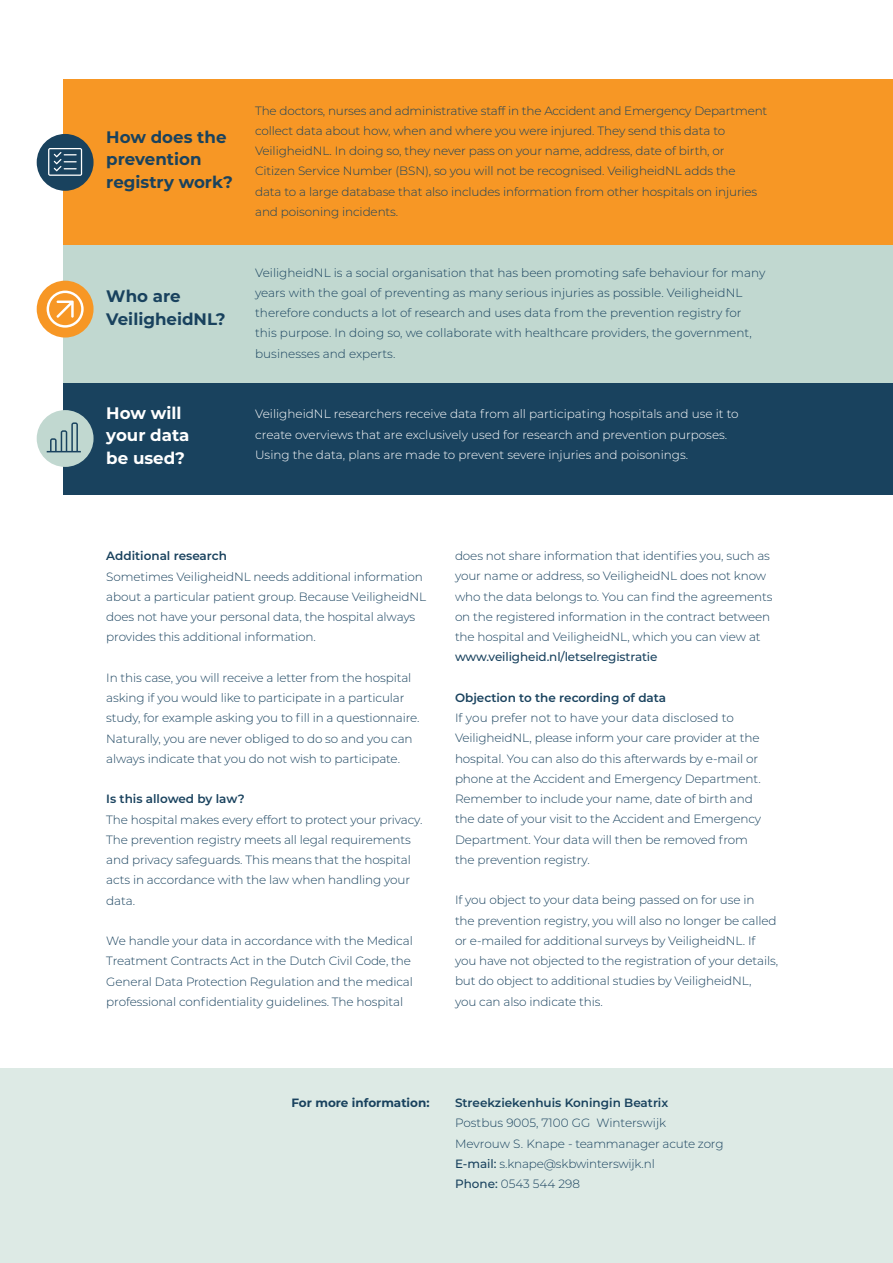
<style>
.page{position:relative;width:893px;height:1263px;background:#fff}
.page>*{position:absolute;margin:0;border:0;box-sizing:border-box;transform-origin:0 0}
.t1{font:700 16.65px/22.5px "Montserrat";color:#19425e}
.t2{font:700 16.65px/22.5px "Montserrat";color:#fff}
.t3{font:300 12px/20.2px "Montserrat";letter-spacing:-.01em;color:#19425e}
.t4{font:300 12px/20.2px "Montserrat";color:#fff}
.t5{font:600 12px "Montserrat";color:#19425e}
.t6{font:500 12px "Montserrat";letter-spacing:-.01em;color:#19425e}
.t7{font:700 12px "Montserrat";color:#19425e}
.s1{font-weight:500}
</style>
<div class="page">
<div style="left:64px;top:224px;width:829px;height:175px;background:#c1d8d0"></div>
<div style="left:64px;top:80px;width:829px;height:165px;background:#f79725"></div>
<div style="left:64px;top:383px;width:829px;height:111px;background:#19425e"></div>
<div style="left:0;top:1068px;width:893px;height:195px;background:#ddeae5"></div>
<div style="left:37px;top:281px;width:57px;height:56px;background:#f79725;border-radius:50%"></div>
<div style="left:37px;top:134px;width:57px;height:57px;background:#19425e;border-radius:50%"></div>
<svg style="left:48px;top:148px;width:34px;height:28px"></svg>
<svg style="left:47px;top:291px;width:37px;height:37px"></svg>
<div style="left:37px;top:410px;width:57px;height:57px;background:#c1d8d0;border-radius:50%"></div>
<svg style="left:47px;top:422px;width:34px;height:30px"></svg>
<h1 class="t1" style="left:106px;top:125px;width:128px">How does the prevention registry work?</h1>
<h1 class="t1" style="left:106px;top:284px;width:121px">Who are<br>VeiligheidNL?</h1>
<h1 class="t2" style="left:106px;top:401px;width:85px">How will your data be used?</h1>
<p class="t3" style="left:255px;top:100px;width:514px">The doctors, nurses and administrative staff in the Accident and Emergency Department collect data about how, when and where you were injured. They send this data to VeiligheidNL. In doing so, they never pass on your name, address, date of birth, or Citizen Service Number (BSN), so you will not be recognised. VeiligheidNL adds the<br>data to a large database that also includes information from other hospitals on injuries and poisoning incidents.</p>
<p class="t3" style="left:255px;top:262px;width:512px">VeiligheidNL is a social organisation that has been promoting safe behaviour for many years with the goal of preventing as many serious injuries as possible. VeiligheidNL therefore conducts a lot of research and uses data from the prevention registry for this purpose. In doing so, we collaborate with healthcare providers, the government, businesses and experts.</p>
<p class="t4" style="left:255px;top:403px;width:485px">VeiligheidNL researchers receive data from all participating hospitals and use it to create overviews that are exclusively used for research and prevention purposes.<br>Using the data, plans are made to prevent severe injuries and poisonings.</p>
<p class="t5" style="left:106px;top:547px;width:122px">Additional research</p>
<p class="t3" style="left:106px;top:566px;width:321px">Sometimes VeiligheidNL needs additional information about a particular patient group. Because VeiligheidNL does not have your personal data, the hospital always provides this additional information.</p>
<p class="t3" style="left:106px;top:667px;width:315px">In this case, you will receive a letter from the hospital asking if you would like to participate in a particular study, for example asking you to fill in a questionnaire.<br>Naturally, you are never obliged to do so and you can always indicate that you do not wish to participate.</p>
<p class="t5" style="left:106px;top:790px;width:140px">Is this allowed by law?</p>
<p class="t3" style="left:106px;top:809px;width:318px">The hospital makes every effort to protect your privacy.<br>The prevention registry meets all legal requirements and privacy safeguards. This means that the hospital acts in accordance with the law when handling your data.</p>
<p class="t3" style="left:106px;top:930px;width:308px">We handle your data in accordance with the Medical Treatment Contracts Act in the Dutch Civil Code, the General Data Protection Regulation and the medical professional confidentiality guidelines. The hospital</p>
<p class="t3" style="left:455px;top:545px;width:319px">does not share information that identifies you, such as your name or address, so VeiligheidNL does not know who the data belongs to. You can find the agreements on the registered information in the contract between the hospital and VeiligheidNL, which you can view at</p>
<p class="t6" style="left:455px;top:649px;width:204px">www.veiligheid.nl/letselregistratie</p>
<p class="t5" style="left:455px;top:689px;width:213px">Objection to the recording of data</p>
<p class="t3" style="left:455px;top:707px;width:308px">If you prefer not to have your data disclosed to VeiligheidNL, please inform your care provider at the hospital. You can also do this afterwards by e-mail or phone at the Accident and Emergency Department.<br>Remember to include your name, date of birth and the date of your visit to the Accident and Emergency Department. Your data will then be removed from the prevention registry.</p>
<p class="t3" style="left:455px;top:890px;width:325px">If you object to your data being passed on for use in<br>the prevention registry, you will also no longer be called or e-mailed for additional surveys by VeiligheidNL. If you have not objected to the registration of your details, but do object to additional studies by VeiligheidNL,<br>you can also indicate this.</p>
<p class="t7" style="left:291px;top:1094px;width:140px">For more information:</p>
<p class="t5" style="left:455px;top:1094px;width:215px">Streekziekenhuis Koningin Beatrix</p>
<p class="t3" style="left:455px;top:1112px;width:270px">Postbus 9005, 7100 GG Winterswijk Mevrouw S. Knape - teammanager acute zorg <span class="s1">E-mail:</span> s.knape@skbwinterswijk.nl<br><span class="s1">Phone:</span> 0543 544 298</p>
</div>
